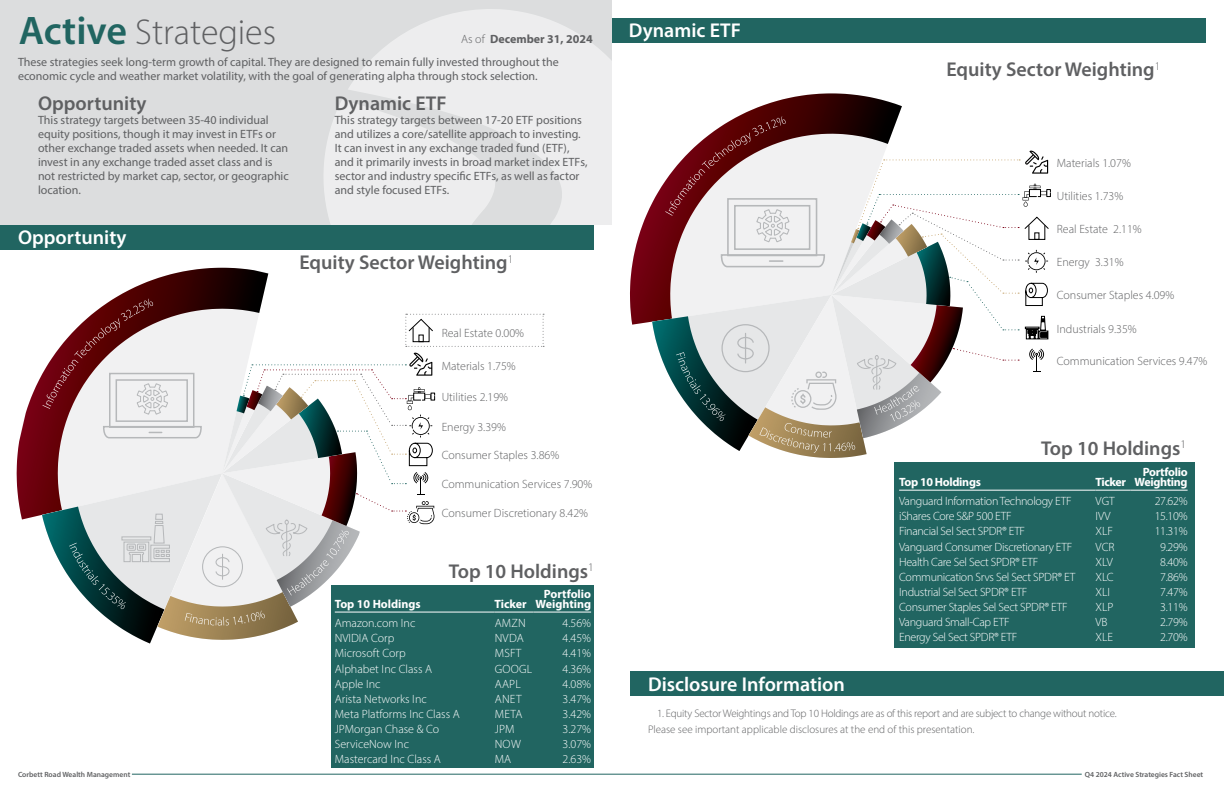
<style>
.page{position:relative;width:1224px;height:792px;background:#fff}
.page>*{position:absolute;margin:0;border:0;box-sizing:border-box;transform-origin:0 0}
.t1{font:300 36px "Myriad Pro";color:#5f6062}
.t2{font:600 20px "Myriad Pro";color:#5f6062}
.t3{font:600 20px "Myriad Pro";color:#fff}
.t4{font:12px/14px "Myriad Pro";color:#5f6062}
.t5{font:300 12px "Myriad Pro";letter-spacing:-.02em;color:#fff}
.t6{font:300 12px "Myriad Pro";color:#5f6062}
.t7{font:300 12px "Myriad Pro";color:#fff}
.t8{font:700 12px/10px "Myriad Pro";letter-spacing:-.025em;color:#fff;text-align:right}
.t9{font:700 12px/10px "Myriad Pro";color:#fff;text-align:right}
.t10{font:700 12px "Myriad Pro";color:#5f6062}
.t11{font:300 11px/16.5px "Myriad Pro";letter-spacing:-.02em;color:#5f6062}
.t12{font:600 7.5px "Myriad Pro";color:#5f6062}
.s1{font-weight:600;font-size:40px;color:#216561}
.s2{font-weight:300}
</style>
<div class="page">
<div style="left:0;top:0;width:612px;height:225px;background:#dcddde"></div>
<svg style="left:324px;top:100px;width:24px;height:125px;fill:#ededee"></svg>
<svg style="left:348px;top:9px;width:317px;height:216px;fill:#ededee"></svg>
<svg style="left:17px;top:268px;width:251px;height:252px"></svg>
<svg style="left:630px;top:93px;width:272px;height:232px"></svg>
<hr style="left:132px;top:774px;width:950px;height:1px;background:#216561">
<div style="left:630px;top:672px;width:594px;height:24px;background:#216561"></div>
<div style="left:0;top:225px;width:594px;height:25px;background:#216561"></div>
<div style="left:331px;top:585px;width:263px;height:183px;background:#216561"></div>
<div style="left:612px;top:18px;width:594px;height:24px;background:#216561"></div>
<div style="left:894px;top:462px;width:301px;height:186px;background:#216561"></div>
<hr style="left:534px;top:612px;width:57px;height:1px;background:#fff">
<svg style="left:42px;top:299px;width:502px;height:345px"></svg>
<hr style="left:899px;top:490px;width:196px;height:1px;background:#fff">
<hr style="left:1095px;top:490px;width:36px;height:1px;background:#fff">
<hr style="left:1131px;top:490px;width:57px;height:1px;background:#fff">
<svg style="left:652px;top:116px;width:399px;height:342px"></svg>
<h1 class="t1" style="left:19px;top:10px;width:259px"><span class="s1">Active</span> Strategies</h1>
<p class="t10" style="left:461px;top:31px;width:133px"><span class="s2">As of</span> December 31, 2024</p>
<p class="t4" style="left:18px;top:55px;width:542px">These strategies seek long-term growth of capital. They are designed to remain fully invested throughout the economic cycle and weather market volatility, with the goal of generating alpha through stock selection.</p>
<h2 class="t2" style="left:38px;top:90px;width:110px">Opportunity</h2>
<p class="t4" style="left:38px;top:113px;width:252px">This strategy targets between 35-40 individual equity positions, though it may invest in ETFs or other exchange traded assets when needed. It can invest in any exchange traded asset class and is not restricted by market cap, sector, or geographic location.</p>
<h2 class="t2" style="left:335px;top:90px;width:113px">Dynamic ETF</h2>
<p class="t4" style="left:335px;top:113px;width:254px">This strategy targets between 17-20 ETF positions and utilizes a core/satellite approach to investing.<br>It can invest in any exchange traded fund (ETF), and it primarily invests in broad market index ETFs, sector and industry specific ETFs, as well as factor and style focused ETFs.</p>
<h2 class="t3" style="left:18px;top:225px;width:110px">Opportunity</h2>
<h2 class="t2" style="left:299px;top:250px;width:216px">Equity Sector Weighting<sup>1</sup></h2>
<p class="t6" style="left:442px;top:326px;width:84px">Real Estate 0.00%</p>
<p class="t6" style="left:442px;top:358px;width:76px">Materials 1.75%</p>
<p class="t6" style="left:442px;top:390px;width:68px">Utilities 2.19%</p>
<p class="t6" style="left:442px;top:419px;width:66px">Energy 3.39%</p>
<p class="t6" style="left:442px;top:448px;width:119px">Consumer Staples 3.86%</p>
<p class="t6" style="left:442px;top:477px;width:152px">Communication Services 7.90%</p>
<p class="t6" style="left:442px;top:506px;width:148px">Consumer Discretionary 8.42%</p>
<h2 class="t2" style="left:449px;top:559px;width:147px">Top 10 Holdings<sup>1</sup></h2>
<p class="t9" style="left:335px;top:598px;width:88px">Top 10 Holdings</p>
<p class="t8" style="left:495px;top:598px;width:34px">Ticker</p>
<p class="t9" style="left:536px;top:588px;width:57px">Portfolio<br>Weighting</p>
<p class="t7" style="left:335px;top:616px;width:82px">Amazon.com Inc</p>
<p class="t5" style="left:495px;top:616px;width:33px">AMZN</p>
<p class="t5" style="left:563px;top:616px;width:30px">4.56%</p>
<p class="t7" style="left:335px;top:631px;width:61px">NVIDIA Corp</p>
<p class="t5" style="left:495px;top:631px;width:31px">NVDA</p>
<p class="t5" style="left:563px;top:631px;width:30px">4.45%</p>
<p class="t7" style="left:335px;top:646px;width:73px">Microsoft Corp</p>
<p class="t5" style="left:495px;top:646px;width:28px">MSFT</p>
<p class="t5" style="left:563px;top:646px;width:30px">4.41%</p>
<p class="t7" style="left:335px;top:661px;width:99px">Alphabet Inc Class A</p>
<p class="t5" style="left:495px;top:661px;width:39px">GOOGL</p>
<p class="t5" style="left:563px;top:661px;width:30px">4.36%</p>
<p class="t7" style="left:335px;top:677px;width:47px">Apple Inc</p>
<p class="t5" style="left:495px;top:677px;width:28px">AAPL</p>
<p class="t5" style="left:563px;top:677px;width:30px">4.08%</p>
<p class="t7" style="left:335px;top:692px;width:94px">Arista Networks Inc</p>
<p class="t5" style="left:495px;top:692px;width:28px">ANET</p>
<p class="t5" style="left:563px;top:692px;width:30px">3.47%</p>
<p class="t7" style="left:335px;top:707px;width:127px">Meta Platforms Inc Class A</p>
<p class="t5" style="left:495px;top:707px;width:29px">META</p>
<p class="t5" style="left:563px;top:707px;width:30px">3.42%</p>
<p class="t7" style="left:335px;top:722px;width:106px">JPMorgan Chase &amp; Co</p>
<p class="t5" style="left:495px;top:722px;width:21px">JPM</p>
<p class="t5" style="left:563px;top:722px;width:30px">3.27%</p>
<p class="t7" style="left:335px;top:737px;width:76px">ServiceNow Inc</p>
<p class="t5" style="left:495px;top:737px;width:28px">NOW</p>
<p class="t5" style="left:563px;top:737px;width:30px">3.07%</p>
<p class="t7" style="left:335px;top:752px;width:108px">Mastercard Inc Class A</p>
<p class="t5" style="left:495px;top:752px;width:18px">MA</p>
<p class="t5" style="left:563px;top:752px;width:30px">2.63%</p>
<h2 class="t3" style="left:629px;top:18px;width:113px">Dynamic ETF</h2>
<h2 class="t3" style="left:648px;top:671px;width:198px">Disclosure Information</h2>
<h2 class="t2" style="left:946px;top:57px;width:216px">Equity Sector Weighting<sup>1</sup></h2>
<p class="t6" style="left:1057px;top:155px;width:76px">Materials 1.07%</p>
<p class="t6" style="left:1057px;top:188px;width:68px">Utilities 1.73%</p>
<p class="t6" style="left:1057px;top:222px;width:86px">Real Estate 2.11%</p>
<p class="t6" style="left:1057px;top:255px;width:68px">Energy 3.31%</p>
<p class="t6" style="left:1057px;top:288px;width:119px">Consumer Staples 4.09%</p>
<p class="t6" style="left:1057px;top:322px;width:81px">Industrials 9.35%</p>
<p class="t6" style="left:1057px;top:353px;width:152px">Communication Services 9.47%</p>
<h2 class="t2" style="left:1041px;top:435px;width:147px">Top 10 Holdings<sup>1</sup></h2>
<p class="t8" style="left:899px;top:476px;width:83px">Top 10 Holdings</p>
<p class="t8" style="left:1095px;top:476px;width:32px">Ticker</p>
<p class="t8" style="left:1135px;top:466px;width:55px">Portfolio<br>Weighting</p>
<p class="t5" style="left:899px;top:494px;width:174px">Vanguard Information Technology ETF</p>
<p class="t5" style="left:1096px;top:494px;width:21px">VGT</p>
<p class="t5" style="left:1155px;top:494px;width:34px">27.62%</p>
<p class="t5" style="left:899px;top:509px;width:114px">iShares Core S&amp;P 500 ETF</p>
<p class="t5" style="left:1096px;top:509px;width:16px">IVV</p>
<p class="t5" style="left:1155px;top:509px;width:34px">15.10%</p>
<p class="t5" style="left:899px;top:524px;width:128px">Financial Sel Sect SPDR® ETF</p>
<p class="t5" style="left:1096px;top:524px;width:19px">XLF</p>
<p class="t5" style="left:1155px;top:524px;width:34px">11.31%</p>
<p class="t5" style="left:899px;top:539px;width:175px">Vanguard Consumer Discretionary ETF</p>
<p class="t5" style="left:1096px;top:539px;width:20px">VCR</p>
<p class="t5" style="left:1160px;top:539px;width:29px">9.29%</p>
<p class="t5" style="left:899px;top:554px;width:141px">Health Care Sel Sect SPDR® ETF</p>
<p class="t5" style="left:1096px;top:554px;width:19px">XLV</p>
<p class="t5" style="left:1160px;top:554px;width:29px">8.40%</p>
<p class="t5" style="left:899px;top:570px;width:178px">Communication Srvs Sel Sect SPDR® ET</p>
<p class="t5" style="left:1096px;top:570px;width:20px">XLC</p>
<p class="t5" style="left:1160px;top:570px;width:29px">7.86%</p>
<p class="t5" style="left:899px;top:585px;width:130px">Industrial Sel Sect SPDR® ETF</p>
<p class="t5" style="left:1096px;top:585px;width:16px">XLI</p>
<p class="t5" style="left:1160px;top:585px;width:29px">7.47%</p>
<p class="t5" style="left:899px;top:600px;width:170px">Consumer Staples Sel Sect SPDR® ETF</p>
<p class="t5" style="left:1096px;top:600px;width:19px">XLP</p>
<p class="t5" style="left:1160px;top:600px;width:29px">3.11%</p>
<p class="t5" style="left:899px;top:615px;width:112px">Vanguard Small-Cap ETF</p>
<p class="t5" style="left:1096px;top:615px;width:14px">VB</p>
<p class="t5" style="left:1160px;top:615px;width:29px">2.79%</p>
<p class="t5" style="left:899px;top:630px;width:120px">Energy Sel Sect SPDR® ETF</p>
<p class="t5" style="left:1096px;top:630px;width:19px">XLE</p>
<p class="t5" style="left:1160px;top:630px;width:29px">2.70%</p>
<p class="t11" style="left:648px;top:705px;width:470px;text-indent:9px">1. Equity Sector Weightings and Top 10 Holdings are as of this report and are subject to change without notice.<br>Please see important applicable disclosures at the end of this presentation.</p>
<p class="t12" style="left:18px;top:770px;width:114px">Corbett Road Wealth Management</p>
<p class="t12" style="left:1085px;top:770px;width:120px">Q4 2024 Active Strategies Fact Sheet</p>
</div>
